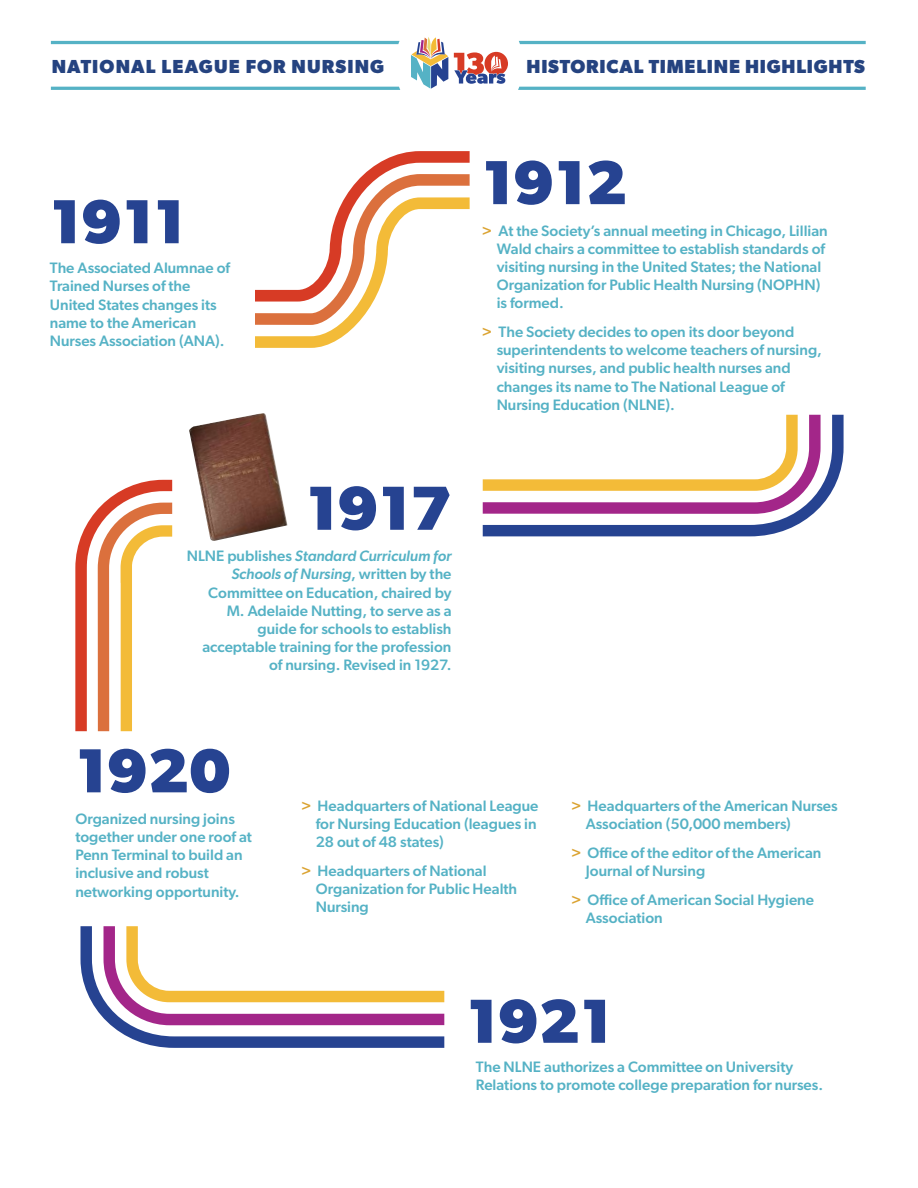
<style>
.page{position:relative;width:918px;height:1188px;background:#fff}
.page>*{position:absolute;margin:0;border:0;box-sizing:border-box;transform-origin:0 0}
.t1{font:700 62.4px "Gibson";color:#264391}
.t2{font:700 18.9px "Gibson";letter-spacing:.04em;color:#254380}
.t3{font:700 18.9px "Gibson";letter-spacing:.06em;color:#254380}
.t4{font:500 15.15px/18.1px "Gibson";color:#55b2c5}
.s1{font-style:italic}
.s2{color:#dba331}
</style>
<div class="page">
<svg style="left:51px;top:41px;width:349px;height:3px"></svg>
<svg style="left:51px;top:87px;width:349px;height:3px"></svg>
<svg style="left:519px;top:41px;width:347px;height:3px"></svg>
<svg style="left:518px;top:87px;width:348px;height:3px"></svg>
<svg style="left:411px;top:37px;width:37px;height:52px"></svg>
<svg style="left:454px;top:52px;width:54px;height:32px"></svg>
<img style="left:189px;top:413px;width:99px;height:128px">
<svg style="left:75px;top:480px;width:97px;height:251px"></svg>
<svg style="left:81px;top:926px;width:363px;height:122px"></svg>
<svg style="left:483px;top:415px;width:361px;height:121px"></svg>
<svg style="left:255px;top:151px;width:215px;height:197px"></svg>
<p class="t3" style="left:52px;top:55px;width:334px">NATIONAL LEAGUE FOR NURSING</p>
<p class="t2" style="left:527px;top:55px;width:340px">HISTORICAL TIMELINE HIGHLIGHTS</p>
<h1 class="t1" style="left:50px;top:185px;width:137px">1911</h1>
<p class="t4" style="left:50px;top:259px;width:182px">The Associated Alumnae of<br>Trained Nurses of the<br>United States changes its name to the American<br>Nurses Association (ANA).</p>
<h1 class="t1" style="left:306px;top:471px;width:147px">1917</h1>
<p class="t4" style="left:187px;top:547px;width:266px;text-align:right">NLNE publishes <span class="s1">Standard Curriculum for Schools of Nursing</span>, written by the Committee on Education, chaired by M. Adelaide Nutting, to serve as a guide for schools to establish acceptable training for the profession of nursing. Revised in 1927.</p>
<h1 class="t1" style="left:482px;top:146px;width:147px">1912</h1>
<p class="t4" style="left:497px;top:221px;width:333px;text-indent:-15px"><span class="s2">&gt;</span> At the Society’s annual meeting in Chicago, Lillian Wald chairs a committee to establish standards of visiting nursing in the United States; the National Organization for Public Health Nursing (NOPHN) is formed.</p>
<p class="t4" style="left:497px;top:322px;width:327px;text-indent:-15px"><span class="s2">&gt;</span> The Society decides to open its door beyond superintendents to welcome teachers of nursing, visiting nurses, and public health nurses and changes its name to The National League of Nursing Education (NLNE).</p>
<h1 class="t1" style="left:76px;top:734px;width:157px">1920</h1>
<p class="t4" style="left:75px;top:809px;width:178px">Organized nursing joins together under one roof at<br>Penn Terminal to build an inclusive and robust networking opportunity.</p>
<p class="t4" style="left:316px;top:796px;width:224px;text-indent:-15px"><span class="s2">&gt;</span> Headquarters of National League for Nursing Education (leagues in<br>28 out of 48 states)</p>
<p class="t4" style="left:316px;top:861px;width:203px;text-indent:-15px"><span class="s2">&gt;</span> Headquarters of National<br>Organization for Public Health<br>Nursing</p>
<p class="t4" style="left:586px;top:796px;width:253px;text-indent:-15px"><span class="s2">&gt;</span> Headquarters of the American Nurses<br>Association (50,000 members)</p>
<p class="t4" style="left:586px;top:843px;width:237px;text-indent:-15px"><span class="s2">&gt;</span> Office of the editor of the American<br>Journal of Nursing</p>
<p class="t4" style="left:586px;top:890px;width:230px;text-indent:-15px"><span class="s2">&gt;</span> Office of American Social Hygiene<br>Association</p>
<h1 class="t1" style="left:467px;top:984px;width:146px">1921</h1>
<p class="t4" style="left:476px;top:1057px;width:349px">The NLNE authorizes a Committee on University<br>Relations to promote college preparation for nurses.</p>
</div>
